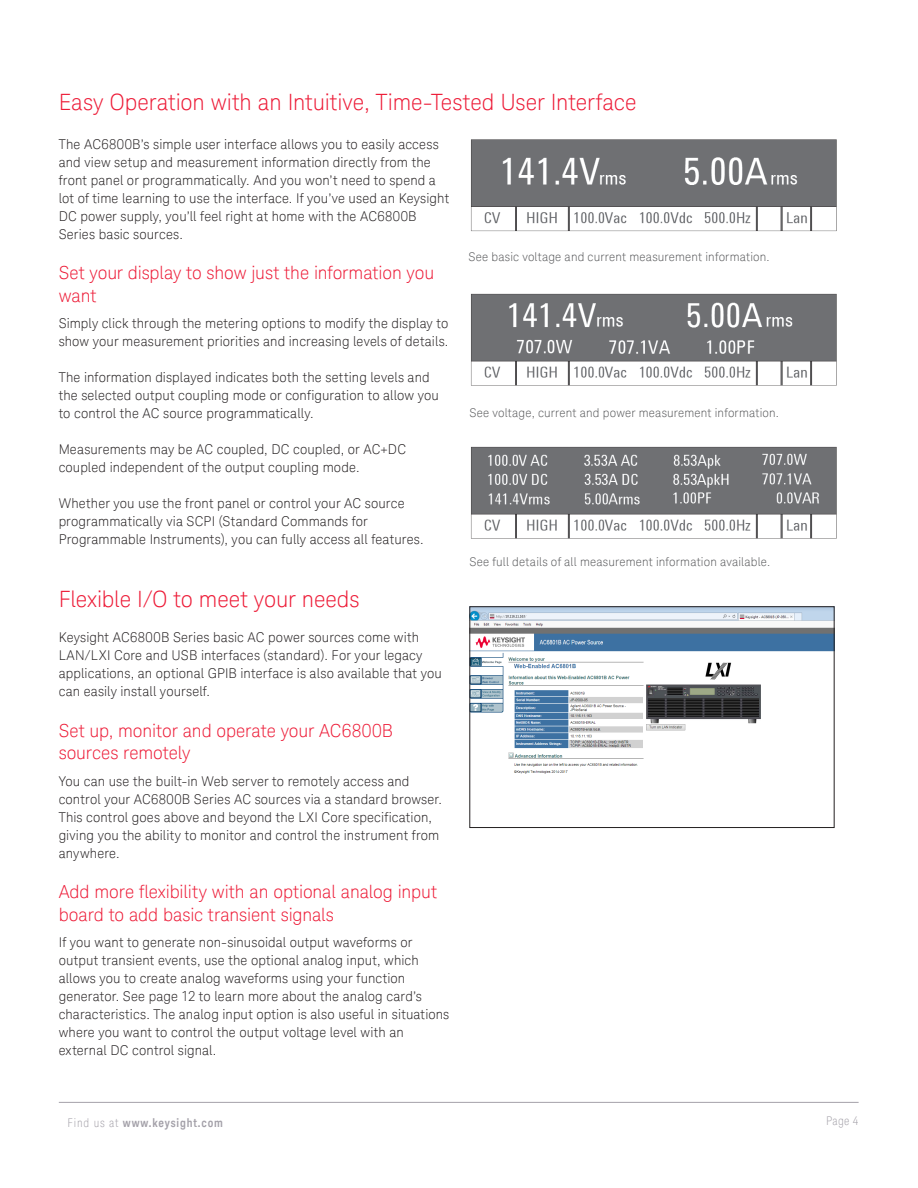
<style>
.page{position:relative;width:918px;height:1188px;background:#fff}
.page>*{position:absolute;margin:0;border:0;box-sizing:border-box;transform-origin:0 0}
.t1{font:300 22.5px "Keysight Sans";letter-spacing:-.005em;color:#ed1a36}
.t2{font:300 18px/22.5px "Keysight Sans";letter-spacing:-.005em;color:#ed1a36}
.t3{font:300 13.5px/18px "Keysight Sans";letter-spacing:.01em;color:#231f20}
.t4{font:300 12px "Keysight Sans";letter-spacing:.015em;color:#57585a}
.t5{font:700 12px "Keysight Sans Condensed";letter-spacing:.07em;color:#a4a1a9}
.t6{font:300 condensed 12px "Keysight Sans";color:#a4a1a9}
.s1{font-family:"Keysight Sans";font-weight:300;font-stretch:condensed}
</style>
<div class="page">
<hr style="left:59px;top:1102px;width:800px;height:1px;background:#a4a1a9">
<img style="left:471px;top:139px;width:366px;height:400px">
<img style="left:471px;top:608px;width:362px;height:166px">
<div style="left:469px;top:606px;width:366px;height:222px;border:1px solid #231f20"></div>
<h1 class="t1" style="left:59px;top:89px;width:579px">Easy Operation with an Intuitive, Time-Tested User Interface</h1>
<p class="t3" style="left:59px;top:135px;width:392px">The AC6800B’s simple user interface allows you to easily access and view setup and measurement information directly from the front panel or programmatically. And you won’t need to spend a lot of time learning to use the interface. If you’ve used an Keysight DC power supply, you’ll feel right at home with the AC6800B Series basic sources.</p>
<h2 class="t2" style="left:59px;top:262px;width:377px">Set your display to show just the information you want</h2>
<p class="t3" style="left:59px;top:315px;width:391px">Simply click through the metering options to modify the display to show your measurement priorities and increasing levels of details.</p>
<p class="t3" style="left:59px;top:369px;width:382px">The information displayed indicates both the setting levels and the selected output coupling mode or configuration to allow you to control the AC source programmatically.</p>
<p class="t3" style="left:59px;top:441px;width:349px">Measurements may be AC coupled, DC coupled, or AC+DC coupled independent of the output coupling mode.</p>
<p class="t3" style="left:59px;top:495px;width:366px">Whether you use the front panel or control your AC source programmatically via SCPI (Standard Commands for<br>Programmable Instruments), you can fully access all features.</p>
<h1 class="t1" style="left:59px;top:586px;width:302px">Flexible I/O to meet your needs</h1>
<p class="t3" style="left:59px;top:629px;width:385px">Keysight AC6800B Series basic AC power sources come with LAN/LXI Core and USB interfaces (standard). For your legacy applications, an optional GPIB interface is also available that you can easily install yourself.</p>
<h2 class="t2" style="left:59px;top:719px;width:336px">Set up, monitor and operate your AC6800B sources remotely</h2>
<p class="t3" style="left:59px;top:772px;width:385px">You can use the built-in Web server to remotely access and control your AC6800B Series AC sources via a standard browser.<br>This control goes above and beyond the LXI Core specification, giving you the ability to monitor and control the instrument from anywhere.</p>
<h2 class="t2" style="left:59px;top:881px;width:380px">Add more flexibility with an optional analog input board to add basic transient signals</h2>
<p class="t3" style="left:59px;top:934px;width:392px">If you want to generate non-sinusoidal output waveforms or output transient events, use the optional analog input, which allows you to create analog waveforms using your function generator. See page 12 to learn more about the analog card’s characteristics. The analog input option is also useful in situations where you want to control the output voltage level with an external DC control signal.</p>
<p class="t4" style="left:468px;top:249px;width:303px">See basic voltage and current measurement information.</p>
<p class="t4" style="left:469px;top:406px;width:311px">See voltage, current and power measurement information.</p>
<p class="t4" style="left:469px;top:555px;width:302px">See full details of all measurement information available.</p>
<p class="t5" style="left:68px;top:1115px;width:157px"><span class="s1">Find us at</span> www.keysight.com</p>
<p class="t6" style="left:826px;top:1113px;width:34px">Page 4</p>
</div>
